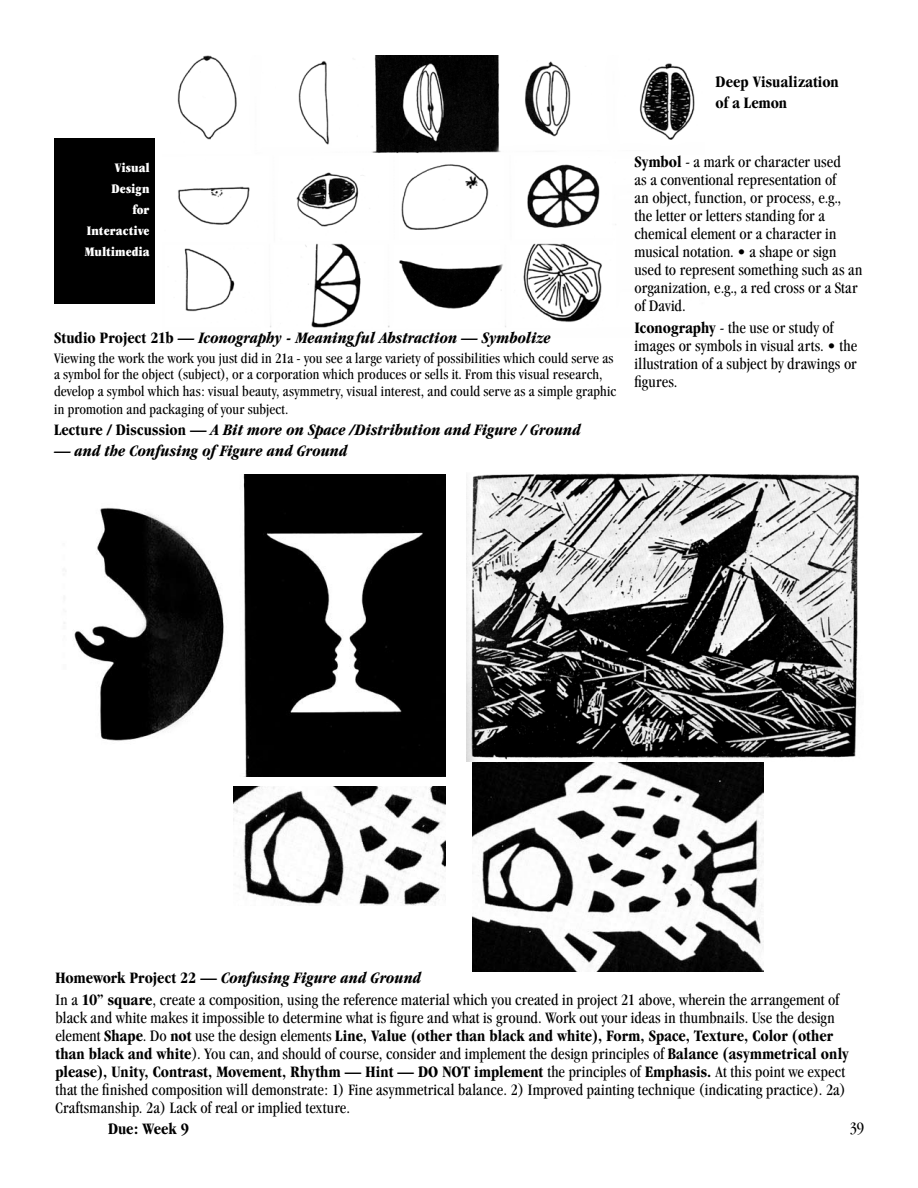
<style>
.page{position:relative;width:918px;height:1188px;background:#fff}
.page>*{position:absolute;margin:0;border:0;box-sizing:border-box;transform-origin:0 0}
.t1{font:condensed 16.5px/18px "Garamond";letter-spacing:.01em;color:#000}
.t2{font:italic 700 condensed 16.5px "Garamond";color:#000}
.t3{font:700 condensed 16.5px/21.3px "Garamond";letter-spacing:.005em;color:#000}
.t4{font:condensed 15px/16.5px "Garamond";letter-spacing:.01em;color:#000}
.t5{font:ultra-condensed 13.5px/21px "Garamond";letter-spacing:.015em;color:#fff;text-align:right}
.s1{font-style:normal}
.s2{font-weight:700}
.s3{font-weight:700;font-style:italic}
</style>
<div class="page">
<div style="left:54px;top:139px;width:100px;height:165px;background:#000"></div>
<img style="left:177px;top:55px;width:518px;height:273px">
<img style="left:466px;top:473px;width:393px;height:288px">
<img style="left:233px;top:786px;width:213px;height:120px">
<img style="left:64px;top:474px;width:381px;height:303px">
<img style="left:472px;top:762px;width:291px;height:210px">
<p class="t3" style="left:716px;top:71px;width:125px">Deep Visualization of a Lemon</p>
<p class="t5" style="left:85px;top:157px;width:66px">Visual<br>Design<br>for<br>Interactive<br>Multimedia</p>
<p class="t2" style="left:54px;top:328px;width:498px"><span class="s1">Studio Project 21b</span> — Iconography - Meaningful Abstraction — Symbolize</p>
<p class="t4" style="left:54px;top:350px;width:564px">Viewing the work the work you just did in 21a - you see a large variety of possibilities which could serve as a symbol for the object (subject), or a corporation which produces or sells it. From this visual research, develop a symbol which has: visual beauty, asymmetry, visual interest, and could serve as a simple graphic</p>
<p class="t4" style="left:54px;top:401px;width:236px">in promotion and packaging of your subject.</p>
<p class="t2" style="left:54px;top:420px;width:528px"><span class="s1">Lecture / Discussion —</span> A Bit more on Space /Distribution and Figure / Ground</p>
<p class="t2" style="left:54px;top:442px;width:295px">— and the Confusing of Figure and Ground</p>
<p class="t1" style="left:634px;top:153px;width:229px"><span class="s2">Symbol</span> - a mark or character used<br>as a conventional representation of<br>an object, function, or process, e.g., the letter or letters standing for a chemical element or a character in musical notation. • a shape or sign used to represent something such as an organization, e.g., a red cross or a Star of David.</p>
<p class="t1" style="left:634px;top:318px;width:224px"><span class="s2">Iconography</span> - the use or study of images or symbols in visual arts. • the illustration of a subject by drawings or figures.</p>
<p class="t1" style="left:56px;top:967px;width:785px;line-height:21.3px"><span class="s2">Homework Project 22 —</span> <span class="s3">Confusing Figure and Ground<br></span>In a <span class="s2">10” square</span>, create a composition, using the reference material which you created in project 21 above, wherein the arrangement of</p>
<p class="t1" style="left:56px;top:1008px;width:795px">black and white makes it impossible to determine what is figure and what is ground. Work out your ideas in thumbnails. Use the design element <span class="s2">Shape</span>. Do <span class="s2">not</span> use the design elements <span class="s2">Line, Value (other than black and white), Form, Space, Texture, Color (other than black and white</span>). You can, and should of course, consider and implement the design principles of <span class="s2">Balance (asymmetrical only please), Unity, Contrast, Movement, Rhythm — Hint — DO NOT implement</span> the principles of <span class="s2">Emphasis.</span> At this point we expect that the finished composition will demonstrate: 1) Fine asymmetrical balance. 2) Improved painting technique (indicating practice). 2a)<br>Craftsmanship. 2a) Lack of real or implied texture.</p>
<p class="t3" style="left:108px;top:1118px;width:83px">Due: Week 9</p>
<p class="t1" style="left:850px;top:1119px;width:16px">39</p>
</div>
